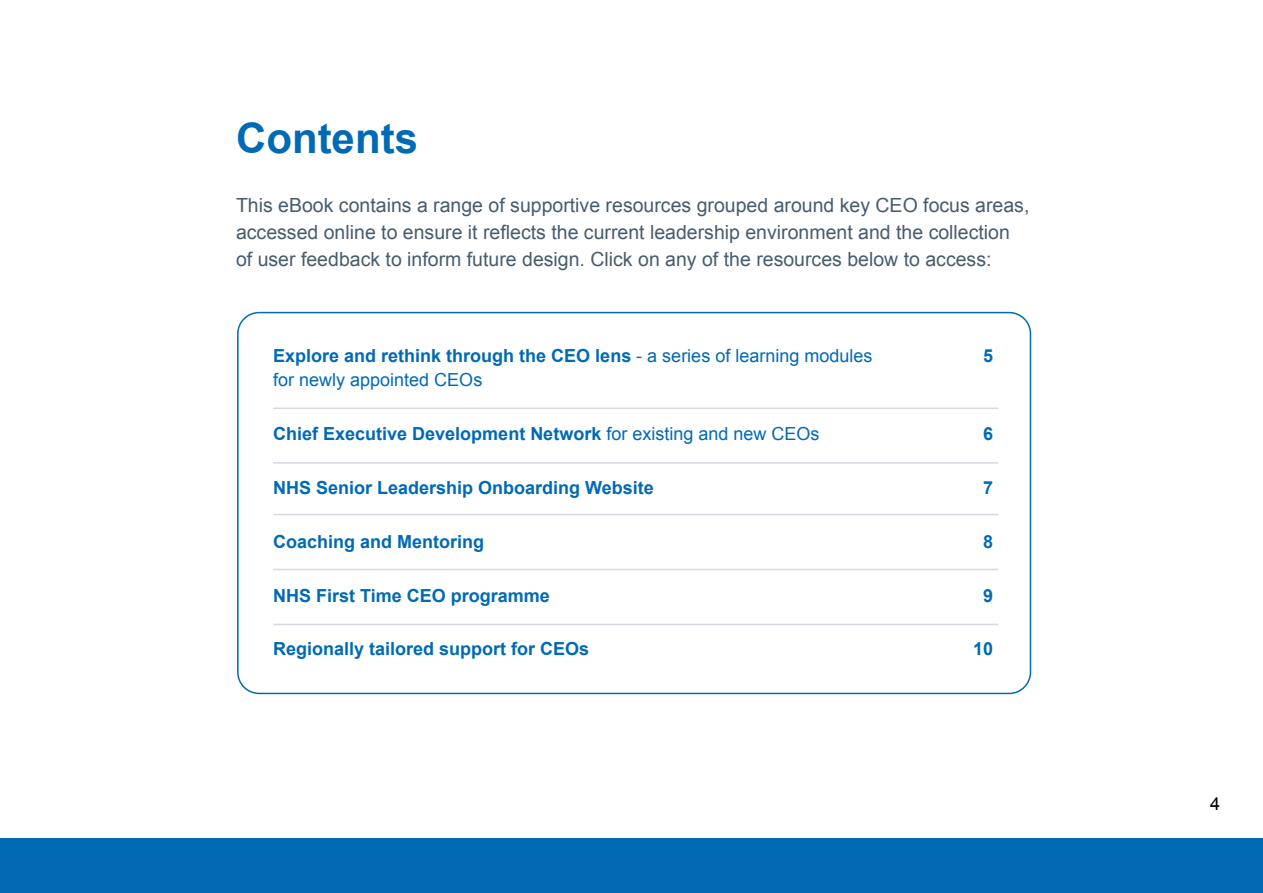
<style>
.page{position:relative;width:1263px;height:893px;background:#fff}
.page>*{position:absolute;margin:0;border:0;box-sizing:border-box;transform-origin:0 0}
.t1{font:700 42px "Arial";color:#006ab4}
.t2{font:19.5px/27px "Arial";color:#475c6d}
.t3{font:700 18px "Arial";color:#006ab4}
.t4{font:18px "Arial";color:#006ab4}
.t5{font:18px "Arial";color:#000}
.s1{font-weight:400}
</style>
<div class="page">
<div style="left:0;top:839px;width:1263px;height:54px;background:#006ab4"></div>
<div style="left:237px;top:312px;width:794px;height:382px;border:2px solid #006ab4;border-radius:21px"></div>
<hr style="left:273px;top:407px;width:725px;height:2px;background:#d4d8df">
<hr style="left:273px;top:462px;width:725px;height:2px;background:#d4d8df">
<hr style="left:273px;top:514px;width:725px;height:1px;background:#d4d8df">
<hr style="left:273px;top:569px;width:725px;height:1px;background:#d4d8df">
<hr style="left:273px;top:624px;width:725px;height:1px;background:#d4d8df">
<h1 class="t1" style="left:236px;top:111px;width:183px">Contents</h1>
<p class="t2" style="left:236px;top:192px;width:795px">This eBook contains a range of supportive resources grouped around key CEO focus areas, accessed online to ensure it reflects the current leadership environment and the collection of user feedback to inform future design. Click on any of the resources below to access:</p>
<p class="t3" style="left:273px;top:344px;width:601px">Explore and rethink through the CEO lens <span class="s1">- a series of learning modules</span></p>
<p class="t3" style="left:983px;top:344px;width:12px">5</p>
<p class="t4" style="left:273px;top:368px;width:211px">for newly appointed CEOs</p>
<p class="t3" style="left:273px;top:422px;width:548px">Chief Executive Development Network <span class="s1">for existing and new CEOs</span></p>
<p class="t3" style="left:983px;top:422px;width:12px">6</p>
<p class="t3" style="left:273px;top:476px;width:382px">NHS Senior Leadership Onboarding Website</p>
<p class="t3" style="left:983px;top:476px;width:12px">7</p>
<p class="t3" style="left:273px;top:530px;width:213px">Coaching and Mentoring</p>
<p class="t3" style="left:983px;top:530px;width:12px">8</p>
<p class="t3" style="left:273px;top:583px;width:278px">NHS First Time CEO programme</p>
<p class="t3" style="left:983px;top:583px;width:12px">9</p>
<p class="t3" style="left:273px;top:637px;width:318px">Regionally tailored support for CEOs</p>
<p class="t3" style="left:973px;top:637px;width:22px">10</p>
<p class="t5" style="left:1210px;top:791px;width:12px">4</p>
</div>
